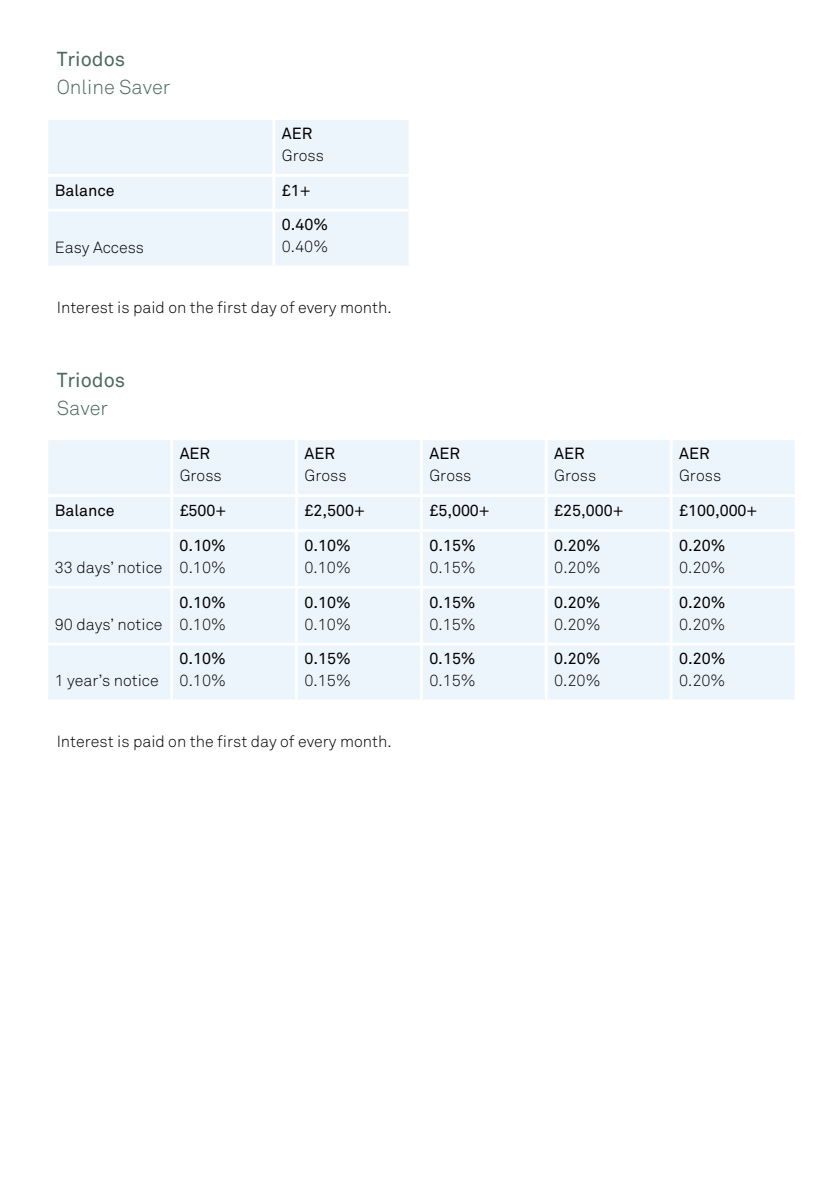
<style>
.page{position:relative;width:840px;height:1191px;background:#fff}
.page>*{position:absolute;margin:0;border:0;box-sizing:border-box;transform-origin:0 0}
.t1{font:300 20px "Akkurat";color:#4b6961}
.t2{font:20px "Akkurat";color:#4b6961}
.t3{font:300 16px "Akkurat";color:#000}
.t4{font:16px "Akkurat";color:#000}
</style>
<div class="page">
<div style="left:48px;top:120px;width:360px;height:146px;background:#edf5fc"></div>
<hr style="left:272px;top:120px;width:3px;height:54px;background:#fff">
<hr style="left:45px;top:174px;width:229px;height:3px;background:#fff">
<hr style="left:274px;top:174px;width:137px;height:3px;background:#fff">
<hr style="left:272px;top:177px;width:3px;height:32px;background:#fff">
<hr style="left:45px;top:209px;width:229px;height:3px;background:#fff">
<hr style="left:274px;top:209px;width:137px;height:3px;background:#fff">
<hr style="left:272px;top:212px;width:3px;height:54px;background:#fff">
<div style="left:48px;top:440px;width:746px;height:259px;background:#edf5fc"></div>
<hr style="left:170px;top:440px;width:3px;height:54px;background:#fff">
<hr style="left:295px;top:440px;width:3px;height:54px;background:#fff">
<hr style="left:420px;top:440px;width:2px;height:54px;background:#fff">
<hr style="left:544px;top:440px;width:3px;height:54px;background:#fff">
<hr style="left:669px;top:440px;width:3px;height:54px;background:#fff">
<hr style="left:45px;top:494px;width:126px;height:3px;background:#fff">
<hr style="left:171px;top:494px;width:125px;height:3px;background:#fff">
<hr style="left:170px;top:497px;width:3px;height:32px;background:#fff">
<hr style="left:296px;top:494px;width:125px;height:3px;background:#fff">
<hr style="left:295px;top:497px;width:3px;height:32px;background:#fff">
<hr style="left:421px;top:494px;width:125px;height:3px;background:#fff">
<hr style="left:420px;top:497px;width:2px;height:32px;background:#fff">
<hr style="left:546px;top:494px;width:124px;height:3px;background:#fff">
<hr style="left:544px;top:497px;width:3px;height:32px;background:#fff">
<hr style="left:670px;top:494px;width:127px;height:3px;background:#fff">
<hr style="left:669px;top:497px;width:3px;height:32px;background:#fff">
<hr style="left:45px;top:529px;width:126px;height:3px;background:#fff">
<hr style="left:171px;top:529px;width:125px;height:3px;background:#fff">
<hr style="left:170px;top:532px;width:3px;height:54px;background:#fff">
<hr style="left:296px;top:529px;width:125px;height:3px;background:#fff">
<hr style="left:295px;top:532px;width:3px;height:54px;background:#fff">
<hr style="left:421px;top:529px;width:125px;height:3px;background:#fff">
<hr style="left:420px;top:532px;width:2px;height:54px;background:#fff">
<hr style="left:546px;top:529px;width:124px;height:3px;background:#fff">
<hr style="left:544px;top:532px;width:3px;height:54px;background:#fff">
<hr style="left:670px;top:529px;width:127px;height:3px;background:#fff">
<hr style="left:669px;top:532px;width:3px;height:54px;background:#fff">
<hr style="left:45px;top:586px;width:126px;height:2px;background:#fff">
<hr style="left:171px;top:586px;width:125px;height:2px;background:#fff">
<hr style="left:170px;top:588px;width:3px;height:54px;background:#fff">
<hr style="left:296px;top:586px;width:125px;height:2px;background:#fff">
<hr style="left:295px;top:588px;width:3px;height:54px;background:#fff">
<hr style="left:421px;top:586px;width:125px;height:2px;background:#fff">
<hr style="left:420px;top:588px;width:2px;height:54px;background:#fff">
<hr style="left:546px;top:586px;width:124px;height:2px;background:#fff">
<hr style="left:544px;top:588px;width:3px;height:54px;background:#fff">
<hr style="left:670px;top:586px;width:127px;height:2px;background:#fff">
<hr style="left:669px;top:588px;width:3px;height:54px;background:#fff">
<hr style="left:45px;top:642px;width:126px;height:3px;background:#fff">
<hr style="left:171px;top:642px;width:125px;height:3px;background:#fff">
<hr style="left:170px;top:645px;width:3px;height:54px;background:#fff">
<hr style="left:296px;top:642px;width:125px;height:3px;background:#fff">
<hr style="left:295px;top:645px;width:3px;height:54px;background:#fff">
<hr style="left:421px;top:642px;width:125px;height:3px;background:#fff">
<hr style="left:420px;top:645px;width:2px;height:54px;background:#fff">
<hr style="left:546px;top:642px;width:124px;height:3px;background:#fff">
<hr style="left:544px;top:645px;width:3px;height:54px;background:#fff">
<hr style="left:670px;top:642px;width:127px;height:3px;background:#fff">
<hr style="left:669px;top:645px;width:3px;height:54px;background:#fff">
<p class="t2" style="left:57px;top:48px;width:70px">Triodos</p>
<p class="t1" style="left:57px;top:76px;width:115px">Online Saver</p>
<p class="t4" style="left:282px;top:124px;width:32px">AER</p>
<p class="t3" style="left:282px;top:146px;width:44px">Gross</p>
<p class="t4" style="left:55px;top:181px;width:61px">Balance</p>
<p class="t4" style="left:282px;top:181px;width:30px">£1+</p>
<p class="t3" style="left:55px;top:237px;width:91px">Easy Access</p>
<p class="t4" style="left:282px;top:215px;width:48px">0.40%</p>
<p class="t3" style="left:282px;top:237px;width:48px">0.40%</p>
<p class="t3" style="left:57px;top:298px;width:336px">Interest is paid on the first day of every month.</p>
<p class="t2" style="left:57px;top:368px;width:70px">Triodos</p>
<p class="t1" style="left:57px;top:396px;width:53px">Saver</p>
<p class="t4" style="left:179px;top:444px;width:32px">AER</p>
<p class="t3" style="left:179px;top:466px;width:44px">Gross</p>
<p class="t4" style="left:304px;top:444px;width:32px">AER</p>
<p class="t3" style="left:304px;top:466px;width:44px">Gross</p>
<p class="t4" style="left:429px;top:444px;width:32px">AER</p>
<p class="t3" style="left:429px;top:466px;width:44px">Gross</p>
<p class="t4" style="left:554px;top:444px;width:32px">AER</p>
<p class="t3" style="left:554px;top:466px;width:44px">Gross</p>
<p class="t4" style="left:678px;top:444px;width:32px">AER</p>
<p class="t3" style="left:678px;top:466px;width:44px">Gross</p>
<p class="t4" style="left:55px;top:501px;width:61px">Balance</p>
<p class="t4" style="left:179px;top:501px;width:48px">£500+</p>
<p class="t4" style="left:304px;top:501px;width:62px">£2,500+</p>
<p class="t4" style="left:429px;top:501px;width:62px">£5,000+</p>
<p class="t4" style="left:554px;top:501px;width:71px">£25,000+</p>
<p class="t4" style="left:678px;top:501px;width:80px">£100,000+</p>
<p class="t3" style="left:55px;top:557px;width:109px">33 days’ notice</p>
<p class="t3" style="left:55px;top:614px;width:109px">90 days’ notice</p>
<p class="t3" style="left:55px;top:671px;width:105px">1 year’s notice</p>
<p class="t4" style="left:179px;top:535px;width:48px">0.10%</p>
<p class="t3" style="left:179px;top:557px;width:48px">0.10%</p>
<p class="t4" style="left:179px;top:592px;width:48px">0.10%</p>
<p class="t3" style="left:179px;top:614px;width:48px">0.10%</p>
<p class="t4" style="left:179px;top:649px;width:48px">0.10%</p>
<p class="t3" style="left:179px;top:671px;width:48px">0.10%</p>
<p class="t4" style="left:304px;top:535px;width:48px">0.10%</p>
<p class="t3" style="left:304px;top:557px;width:48px">0.10%</p>
<p class="t4" style="left:304px;top:592px;width:48px">0.10%</p>
<p class="t3" style="left:304px;top:614px;width:48px">0.10%</p>
<p class="t4" style="left:304px;top:649px;width:48px">0.15%</p>
<p class="t3" style="left:304px;top:671px;width:48px">0.15%</p>
<p class="t3" style="left:57px;top:732px;width:336px">Interest is paid on the first day of every month.</p>
<p class="t4" style="left:429px;top:535px;width:48px">0.15%</p>
<p class="t3" style="left:429px;top:557px;width:48px">0.15%</p>
<p class="t4" style="left:429px;top:592px;width:48px">0.15%</p>
<p class="t3" style="left:429px;top:614px;width:48px">0.15%</p>
<p class="t4" style="left:429px;top:649px;width:48px">0.15%</p>
<p class="t3" style="left:429px;top:671px;width:48px">0.15%</p>
<p class="t4" style="left:554px;top:535px;width:48px">0.20%</p>
<p class="t3" style="left:554px;top:557px;width:48px">0.20%</p>
<p class="t4" style="left:678px;top:535px;width:48px">0.20%</p>
<p class="t3" style="left:678px;top:557px;width:48px">0.20%</p>
<p class="t4" style="left:554px;top:592px;width:48px">0.20%</p>
<p class="t3" style="left:554px;top:614px;width:48px">0.20%</p>
<p class="t4" style="left:678px;top:592px;width:48px">0.20%</p>
<p class="t3" style="left:678px;top:614px;width:48px">0.20%</p>
<p class="t4" style="left:554px;top:649px;width:48px">0.20%</p>
<p class="t3" style="left:554px;top:671px;width:48px">0.20%</p>
<p class="t4" style="left:678px;top:649px;width:48px">0.20%</p>
<p class="t3" style="left:678px;top:671px;width:48px">0.20%</p>
</div>
